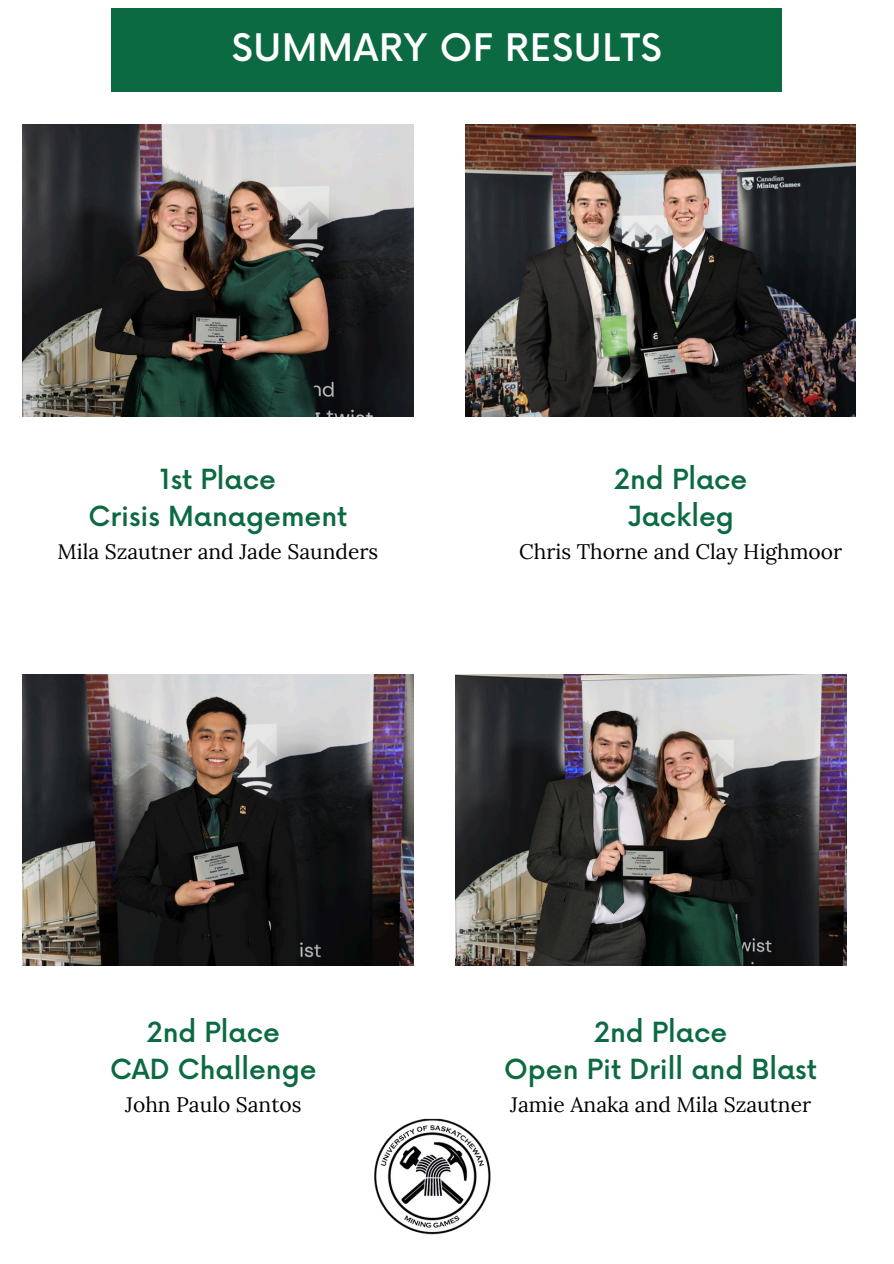
<style>
.page{position:relative;width:894px;height:1264px;background:#fff}
.page>*{position:absolute;margin:0;border:0;box-sizing:border-box;transform-origin:0 0}
.t1{font:500 36.9px "Now";letter-spacing:.02em;color:#fff}
.t2{font:500 27px "Now";color:#0b6a41}
.t3{font:21px "Lora";color:#000}
</style>
<div class="page">
<div style="left:111px;top:8px;width:671px;height:84px;background:#0b6a41"></div>
<img style="left:22px;top:124px;width:391px;height:292px">
<img style="left:22px;top:674px;width:391px;height:291px">
<img style="left:465px;top:124px;width:390px;height:292px">
<img style="left:456px;top:674px;width:390px;height:291px">
<img style="left:374px;top:1118px;width:117px;height:117px">
<p class="t1" style="left:232px;top:28px;width:431px">SUMMARY OF RESULTS</p>
<p class="t2" style="left:160px;top:465px;width:117px">1st Place</p>
<p class="t2" style="left:88px;top:502px;width:260px">Crisis Management</p>
<p class="t3" style="left:58px;top:538px;width:322px">Mila Szautner and Jade Saunders</p>
<p class="t2" style="left:614px;top:465px;width:135px">2nd Place</p>
<p class="t2" style="left:627px;top:502px;width:108px">Jackleg</p>
<p class="t3" style="left:519px;top:538px;width:324px">Chris Thorne and Clay Highmoor</p>
<p class="t2" style="left:147px;top:1017px;width:135px">2nd Place</p>
<p class="t2" style="left:110px;top:1054px;width:208px">CAD Challenge</p>
<p class="t3" style="left:125px;top:1090px;width:178px">John Paulo Santos</p>
<p class="t2" style="left:594px;top:1017px;width:135px">2nd Place</p>
<p class="t2" style="left:504px;top:1054px;width:314px">Open Pit Drill and Blast</p>
<p class="t3" style="left:510px;top:1090px;width:302px">Jamie Anaka and Mila Szautner</p>
</div>
